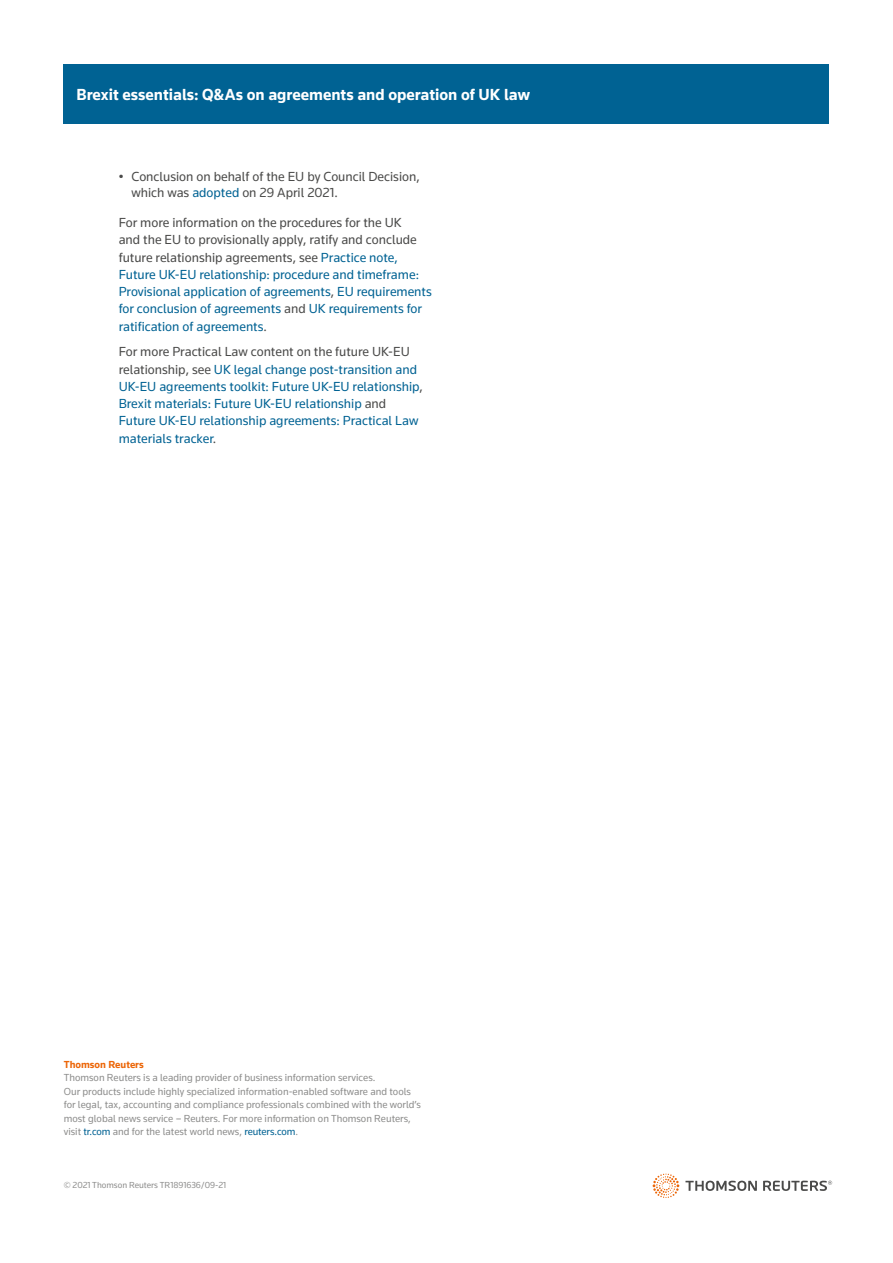
<style>
.page{position:relative;width:893px;height:1263px;background:#fff}
.page>*{position:absolute;margin:0;border:0;box-sizing:border-box;transform-origin:0 0}
.t1{font:700 16.5px "Knowledge 2017";color:#fff}
.Body{font:13.5px/17.2px "Knowledge 2017";color:#006293}
.t2{font:13.5px/16.5px "Knowledge 2017";color:#4a4a49}
.t3{font:10.5px/13.5px "Knowledge 2017";color:#8e8e8d}
.t4{font:700 10.5px "Knowledge 2017";color:#ec6608}
.t5{font:9px "Knowledge 2017";letter-spacing:-.005em;color:#8e8e8d}
.s1{color:#006293}
.s2{color:#4a4a49}
</style>
<div class="page">
<div style="left:64px;top:64px;width:765px;height:59px;background:#006293"></div>
<svg style="left:685px;top:1180px;width:147px;height:11px"></svg>
<svg style="left:653px;top:1173px;width:26px;height:25px"></svg>
<p class="t1" style="left:77px;top:84px;width:455px">Brexit essentials: Q&amp;As on agreements and operation of UK law</p>
<p class="t2" style="left:131px;top:168px;width:290px;text-indent:-13px">• Conclusion on behalf of the EU by Council Decision, which was <span class="s1">adopted</span> on 29 April 2021.</p>
<p class="Body" style="left:119px;top:214px;width:315px"><span class="s2">For more information on the procedures for the UK<br>and the EU to provisionally apply, ratify and conclude future relationship agreements, see</span> Practice note, Future UK-EU relationship: procedure and timeframe:<br>Provisional application of agreements<span class="s2">,</span> EU requirements for conclusion of agreements <span class="s2">and</span> UK requirements for ratification of agreements<span class="s2">.</span></p>
<p class="Body" style="left:119px;top:343px;width:306px"><span class="s2">For more Practical Law content on the future UK-EU relationship, see</span> UK legal change post-transition and UK-EU agreements toolkit: Future UK-EU relationship<span class="s2">, </span>Brexit materials: Future UK-EU relationship <span class="s2">and </span>Future UK-EU relationship agreements: Practical Law materials tracker<span class="s2">.</span></p>
<p class="t4" style="left:64px;top:1058px;width:81px">Thomson Reuters</p>
<p class="t3" style="left:64px;top:1071px;width:359px">Thomson Reuters is a leading provider of business information services.<br>Our products include highly specialized information-enabled software and tools for legal, tax, accounting and compliance professionals combined with the world’s most global news service – Reuters. For more information on Thomson Reuters, visit <span class="s1">tr.com</span> and for the latest world news, <span class="s1">reuters.com</span>.</p>
<p class="t5" style="left:64px;top:1179px;width:164px">© 2021 Thomson Reuters TR1891636/09-21</p>
</div>
